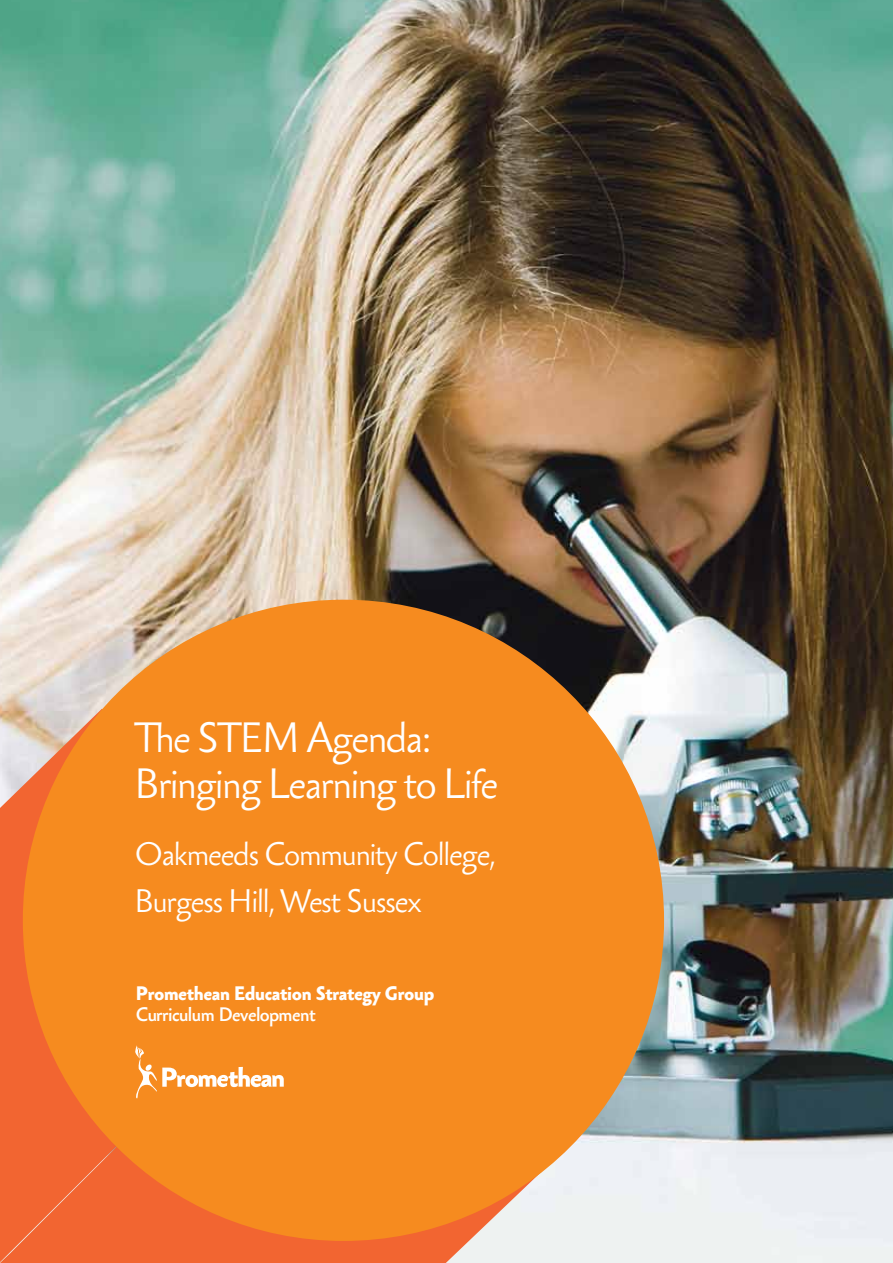
<style>
.page{position:relative;width:893px;height:1263px;background:#fff}
.page>*{position:absolute;margin:0;border:0;box-sizing:border-box;transform-origin:0 0}
.t1{font:39px/46.5px "Sebastian Light Pro";letter-spacing:-.035em;color:#fff}
.t2{font:30px/46.5px "Sebastian Light Pro";letter-spacing:-.035em;color:#fff}
.t3{font:700 18px "Sebastian Medium Pro";letter-spacing:-.015em;color:#fff}
.t4{font:300 18px "Sebastian";letter-spacing:-.02em;color:#fff}
</style>
<div class="page">
<img style="left:0;top:0;width:893px;height:1263px">
<svg style="left:0;top:709px;width:553px;height:554px;background:#ef7c51"></svg>
<div style="left:23px;top:600px;width:641px;height:641px;background:#f68b1f;border-radius:50%"></div>
<svg style="left:135px;top:1045px;width:149px;height:53px"></svg>
<h1 class="t1" style="left:135px;top:715px;width:365px">The STEM Agenda:<br>Bringing Learning to Life</h1>
<p class="t2" style="left:135px;top:831px;width:362px">Oakmeeds Community College,<br>Burgess Hill, West Sussex</p>
<p class="t3" style="left:136px;top:982px;width:300px">Promethean Education Strategy Group</p>
<p class="t4" style="left:136px;top:1003px;width:182px">Curriculum Development</p>
</div>
